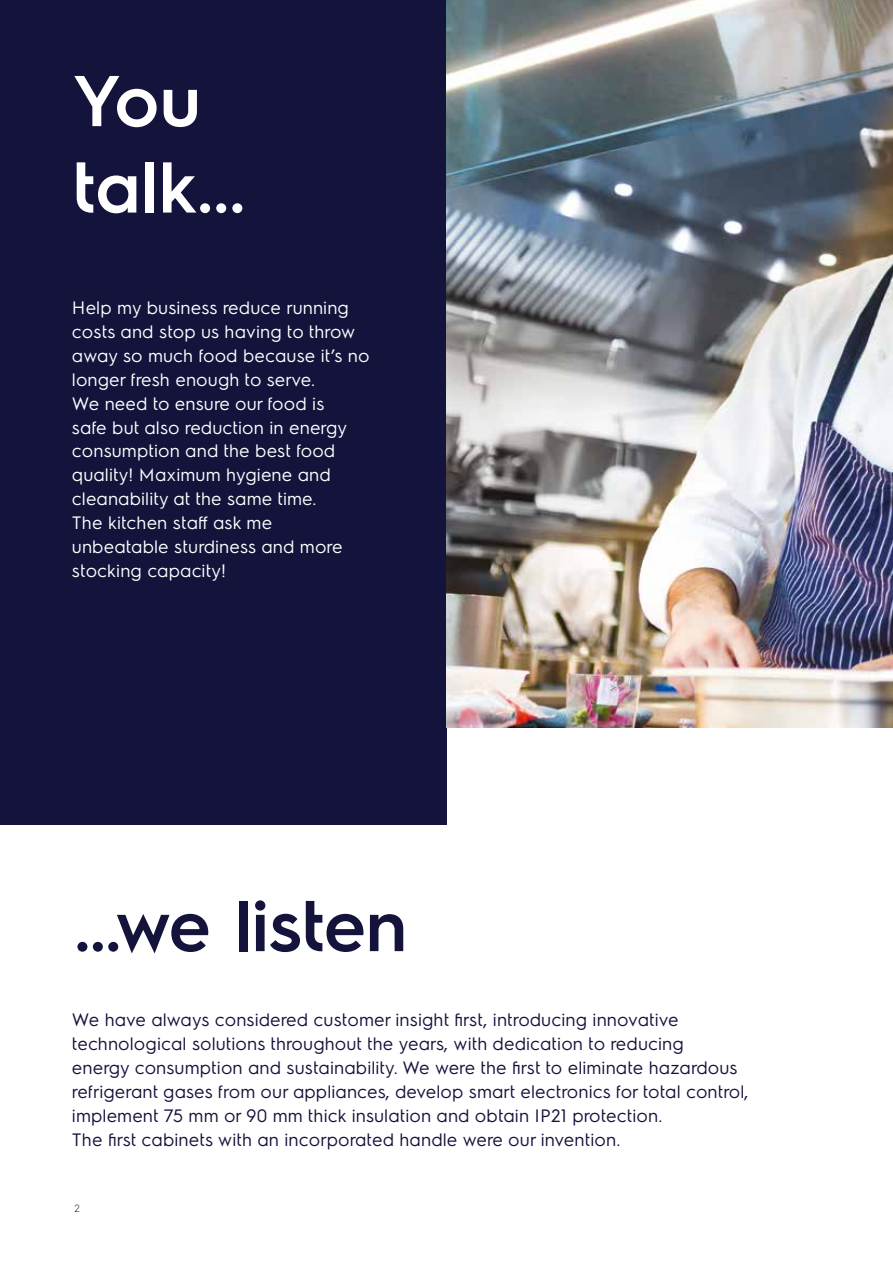
<style>
.page{position:relative;width:893px;height:1263px;background:#fff}
.page>*{position:absolute;margin:0;border:0;box-sizing:border-box;transform-origin:0 0}
.t1{font:600 72px "Electrolux Sans";letter-spacing:-.01em;color:#14133b}
.t2{font:600 72px/86.4px "Electrolux Sans";color:#fff}
.t3{font:18px/24px "Electrolux Sans";color:#14133b}
.t4{font:18px/24px "Electrolux Sans";color:#fff}
.t5{font:300 10.5px "Electrolux Sans";color:#14133b}
</style>
<div class="page">
<div style="left:0;top:0;width:446px;height:825px;background:#14133b"></div>
<img style="left:446px;top:0;width:447px;height:727px">
<h1 class="t2" style="left:72px;top:53px;width:175px">You talk...</h1>
<p class="t4" style="left:72px;top:294px;width:299px">Help my business reduce running costs and stop us having to throw away so much food because it’s no longer fresh enough to serve.<br>We need to ensure our food is<br>safe but also reduction in energy consumption and the best food quality! Maximum hygiene and cleanability at the same time.<br>The kitchen staff ask me unbeatable sturdiness and more stocking capacity!</p>
<h1 class="t1" style="left:74px;top:875px;width:334px">...we listen</h1>
<p class="t3" style="left:72px;top:1006px;width:678px">We have always considered customer insight first, introducing innovative technological solutions throughout the years, with dedication to reducing<br>energy consumption and sustainability. We were the first to eliminate hazardous refrigerant gases from our appliances, develop smart electronics for total control, implement 75 mm or 90 mm thick insulation and obtain IP21 protection.<br>The first cabinets with an incorporated handle were our invention.</p>
<p class="t5" style="left:74px;top:1201px;width:7px">2</p>
</div>
